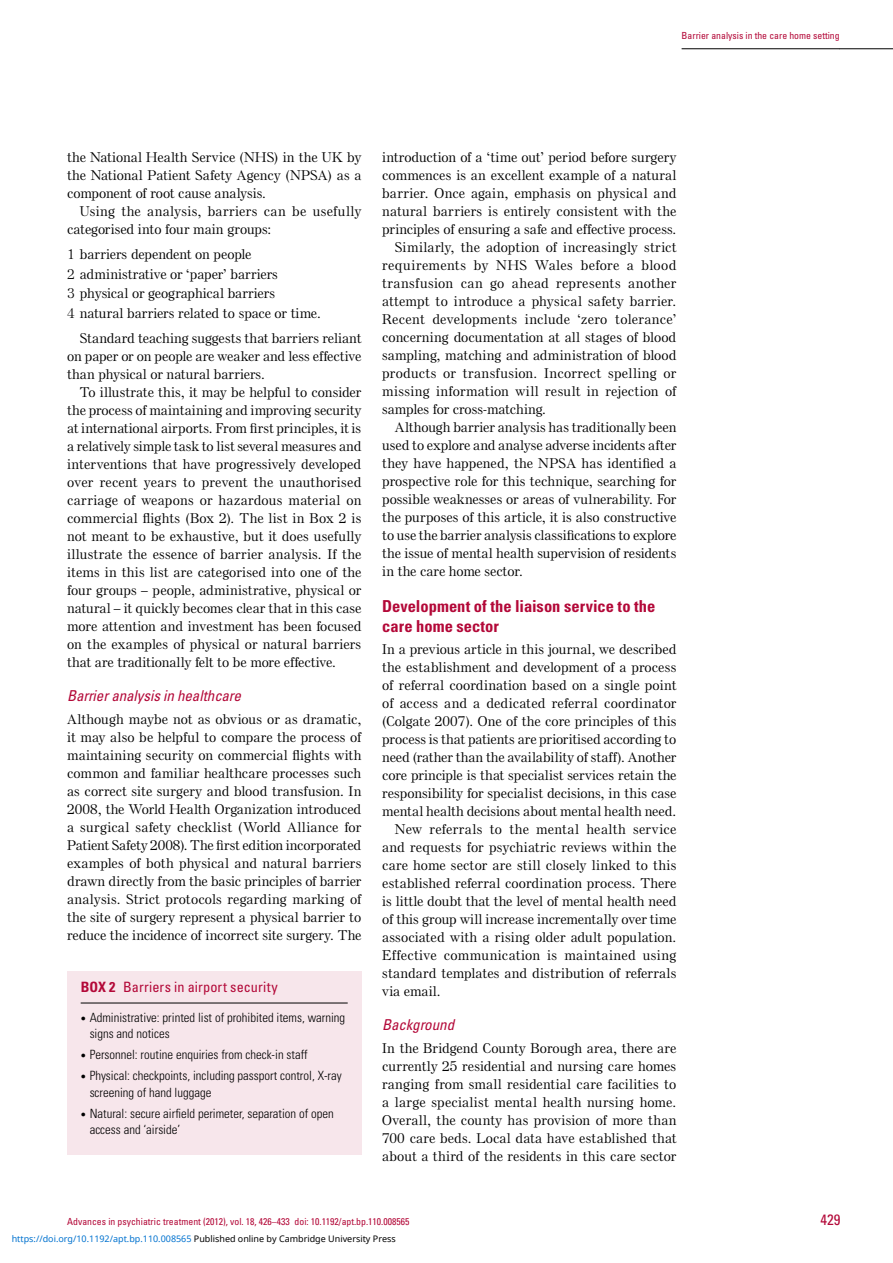
<style>
.page{position:relative;width:893px;height:1263px;background:#fff}
.page>*{position:absolute;margin:0;border:0;box-sizing:border-box;transform-origin:0 0}
.t1{font:700 condensed 16.5px/19.8px "Univers LT Std";color:#b30838}
.t2{font:italic condensed 15px "Univers LT Std";letter-spacing:-.005em;color:#b30838}
.t3{font:condensed 15px "Univers LT Std";color:#b30838}
.t4{font:condensed 14.25px "Univers LT Std";letter-spacing:.01em;color:#b30838}
.t5{font:500 13.5px/18px "Else NPL Std";letter-spacing:.02em;color:#000;text-align:justify}
.t6{font:500 13.5px "Else NPL Std";letter-spacing:.045em;color:#000}
.t7{font:500 13.5px "Else NPL Std";letter-spacing:.04em;color:#000}
.t8{font:300 condensed 12.75px/16.5px "Univers LT Std";color:#000}
.t9{font:condensed 9.75px "Univers LT Std";color:#b30838}
.t10{font:9px "Noto Sans";color:#0172cf}
.s1{font-weight:300}
.s2{font-weight:700}
.s3{font-family:"Newspaper Pi BT";font-weight:400;font-stretch:normal;font-size:7.5px}
.s4{color:#000}
</style>
<div class="page">
<hr style="left:682px;top:49px;width:158px;height:1px;background:#000">
<hr style="left:839px;top:49px;width:54px;height:1px;background:#000">
<div style="left:67px;top:971px;width:294px;height:184px;background:#f7e6eb"></div>
<hr style="left:81px;top:1003px;width:267px;height:1px;background:#000">
<p class="t9" style="left:682px;top:30px;width:160px">Barrier analysis in the care home setting</p>
<p class="t5" style="left:67px;top:148px;width:295px">the National Health Service (NHS) in the UK by the National Patient Safety Agency (NPSA) as a component of root cause analysis.</p>
<p class="t5" style="left:67px;top:202px;width:295px;text-indent:13px">Using the analysis, barriers can be usefully categorised into four main groups:</p>
<p class="t5" style="left:67px;top:245px;width:255px;line-height:19.5px;text-align:left"><span class="s1">1</span> barriers dependent on people<br><span class="s1">2</span> administrative or ‘paper’ barriers<br><span class="s1">3</span> physical or geographical barriers<br><span class="s1">4</span> natural barriers related to space or time.</p>
<p class="t5" style="left:67px;top:329px;width:295px;text-indent:13px">Standard teaching suggests that barriers reliant on paper or on people are weaker and less effective than physical or natural barriers.</p>
<p class="t5" style="left:67px;top:383px;width:296px;text-indent:13px">To illustrate this, it may be helpful to consider the process of maintaining and improving security at international airports. From first principles, it is a relatively simple task to list several measures and interventions that have progressively developed over recent years to prevent the unauthorised carriage of weapons or hazardous material on commercial flights (Box 2). The list in Box 2 is not meant to be exhaustive, but it does usefully illustrate the essence of barrier analysis. If the items in this list are categorised into one of the four groups – people, administrative, physical or natural – it quickly becomes clear that in this case more attention and investment has been focused on the examples of physical or natural barriers that are traditionally felt to be more effective.</p>
<p class="t2" style="left:67px;top:687px;width:175px">Barrier analysis in healthcare</p>
<p class="t5" style="left:67px;top:710px;width:296px">Although maybe not as obvious or as dramatic, it may also be helpful to compare the process of maintaining security on commercial flights with common and familiar healthcare processes such as correct site surgery and blood transfusion. In 2008, the World Health Organization introduced a surgical safety checklist (World Alliance for Patient Safety 2008). The first edition incorporated examples of both physical and natural barriers drawn directly from the basic principles of barrier analysis. Strict protocols regarding marking of the site of surgery represent a physical barrier to reduce the incidence of incorrect site surgery. The</p>
<p class="t4" style="left:81px;top:978px;width:199px"><span class="s2">Box 2</span> Barriers in airport security</p>
<p class="t8" style="left:90px;top:1009px;width:257px;text-indent:-9px"><span class="s3">•</span> Administrative: printed list of prohibited items, warning signs and notices</p>
<p class="t8" style="left:81px;top:1046px;width:229px"><span class="s3">•</span> Personnel: routine enquiries from check-in staff</p>
<p class="t8" style="left:90px;top:1067px;width:254px;text-indent:-9px"><span class="s3">•</span> Physical: checkpoints, including passport control, X-ray screening of hand luggage</p>
<p class="t8" style="left:90px;top:1105px;width:246px;text-indent:-9px"><span class="s3">•</span> Natural: secure airfield perimeter, separation of open access and ‘airside’</p>
<p class="t5" style="left:382px;top:148px;width:296px">introduction of a ‘time out’ period before surgery</p>
<p class="t5" style="left:382px;top:166px;width:295px">commences is an excellent example of a natural</p>
<p class="t5" style="left:382px;top:184px;width:295px">barrier. Once again, emphasis on physical and</p>
<p class="t5" style="left:382px;top:202px;width:295px">natural barriers is entirely consistent with the</p>
<p class="t5" style="left:382px;top:220px;width:296px">principles of ensuring a safe and effective process.</p>
<p class="t5" style="left:395px;top:238px;width:283px">Similarly, the adoption of increasingly strict</p>
<p class="t6" style="left:382px;top:257px;width:295px">requirements by NHS Wales before a blood</p>
<p class="t6" style="left:382px;top:275px;width:295px">transfusion can go ahead represents another</p>
<p class="t5" style="left:382px;top:292px;width:295px">attempt to introduce a physical safety barrier.</p>
<p class="t6" style="left:382px;top:311px;width:295px">Recent developments include ‘zero tolerance’</p>
<p class="t5" style="left:382px;top:328px;width:295px">concerning documentation at all stages of blood</p>
<p class="t5" style="left:382px;top:346px;width:295px">sampling, matching and administration of blood</p>
<p class="t7" style="left:382px;top:365px;width:295px">products or transfusion. Incorrect spelling or</p>
<p class="t7" style="left:382px;top:383px;width:295px">missing information will result in rejection of</p>
<p class="t5" style="left:382px;top:400px;width:165px">samples for cross-matching.</p>
<p class="t5" style="left:395px;top:418px;width:283px">Although barrier analysis has traditionally been</p>
<p class="t5" style="left:382px;top:436px;width:295px">used to explore and analyse adverse incidents after</p>
<p class="t5" style="left:382px;top:454px;width:295px">they have happened, the NPSA has identified a</p>
<p class="t5" style="left:382px;top:472px;width:295px">prospective role for this technique, searching for</p>
<p class="t5" style="left:382px;top:490px;width:295px">possible weaknesses or areas of vulnerability. For</p>
<p class="t5" style="left:382px;top:508px;width:296px">the purposes of this article, it is also constructive</p>
<p class="t5" style="left:382px;top:526px;width:296px">to use the barrier analysis classifications to explore</p>
<p class="t5" style="left:382px;top:544px;width:295px">the issue of mental health supervision of residents</p>
<p class="t5" style="left:382px;top:562px;width:142px">in the care home sector.</p>
<p class="t1" style="left:382px;top:596px;width:275px">Development of the liaison service to the care home sector</p>
<p class="t5" style="left:382px;top:640px;width:295px">In a previous article in this journal, we described</p>
<p class="t5" style="left:382px;top:658px;width:295px">the establishment and development of a process</p>
<p class="t5" style="left:382px;top:676px;width:295px">of referral coordination based on a single point</p>
<p class="t5" style="left:382px;top:694px;width:296px">of access and a dedicated referral coordinator</p>
<p class="t5" style="left:382px;top:712px;width:296px">(Colgate 2007). One of the core principles of this</p>
<p class="t5" style="left:382px;top:730px;width:295px">process is that patients are prioritised according to</p>
<p class="t5" style="left:382px;top:748px;width:295px">need (rather than the availability of staff). Another</p>
<p class="t5" style="left:382px;top:766px;width:295px">core principle is that specialist services retain the</p>
<p class="t5" style="left:382px;top:784px;width:295px">responsibility for specialist decisions, in this case</p>
<p class="t5" style="left:382px;top:802px;width:295px">mental health decisions about mental health need.</p>
<p class="t6" style="left:395px;top:821px;width:283px">New referrals to the mental health service</p>
<p class="t5" style="left:382px;top:838px;width:295px">and requests for psychiatric reviews within the</p>
<p class="t5" style="left:382px;top:856px;width:295px">care home sector are still closely linked to this</p>
<p class="t5" style="left:382px;top:874px;width:295px">established referral coordination process. There</p>
<p class="t5" style="left:382px;top:892px;width:296px">is little doubt that the level of mental health need</p>
<p class="t5" style="left:382px;top:910px;width:296px">of this group will increase incrementally over time</p>
<p class="t5" style="left:382px;top:928px;width:295px">associated with a rising older adult population.</p>
<p class="t6" style="left:382px;top:947px;width:295px">Effective communication is maintained using</p>
<p class="t5" style="left:382px;top:964px;width:295px">standard templates and distribution of referrals</p>
<p class="t5" style="left:382px;top:982px;width:60px">via email.</p>
<p class="t2" style="left:382px;top:1015px;width:73px">Background</p>
<p class="t5" style="left:382px;top:1039px;width:296px">In the Bridgend County Borough area, there are currently 25 residential and nursing care homes ranging from small residential care facilities to a large specialist mental health nursing home.<br>Overall, the county has provision of more than 700 care beds. Local data have established that about a third of the residents in this care sector</p>
<p class="t9" style="left:67px;top:1216px;width:344px">Advances in psychiatric treatment (2012), vol. 18, 426–433 doi: 10.1192/apt.bp.110.008565</p>
<p class="t3" style="left:820px;top:1210px;width:21px">429</p>
<p class="t10" style="left:12px;top:1232px;width:386px">https://doi.org/10.1192/apt.bp.110.008565 <span class="s4">Published online by Cambridge University Press</span></p>
</div>
